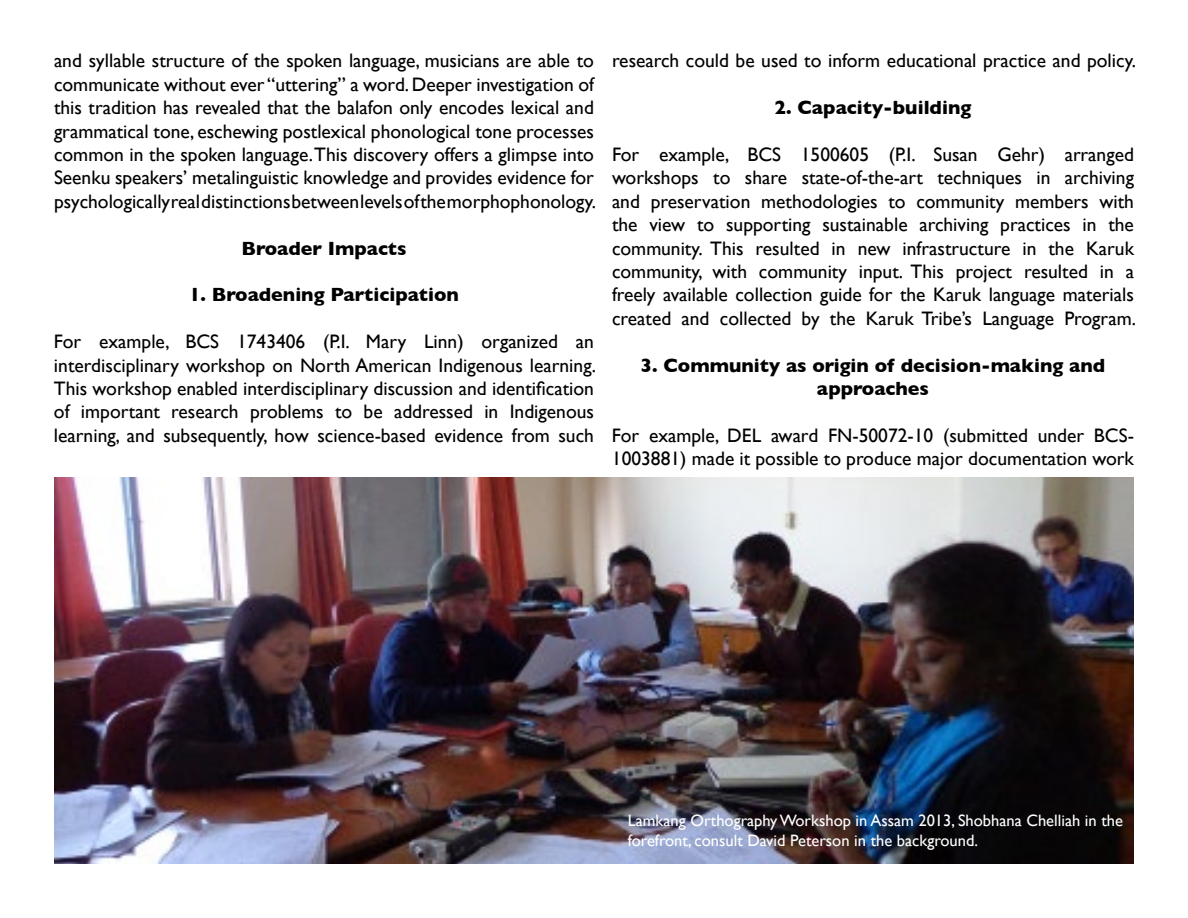
<style>
.page{position:relative;width:1188px;height:918px;background:#fff}
.page>*{position:absolute;margin:0;border:0;box-sizing:border-box;transform-origin:0 0}
.t1{font:19.5px/23.4px "Gill Sans";color:#000;text-align:justify}
.t2{font:700 19.5px/23.4px "Gill Sans";color:#000;text-align:center}
.t3{font:16.5px/19.8px "Gill Sans";color:#fff}
</style>
<div class="page">
<img style="left:54px;top:477px;width:1080px;height:387px">
<p class="t1" style="left:54px;top:49px;width:544px">and syllable structure of the spoken language, musicians are able to communicate without ever “uttering” a word. Deeper investigation of this tradition has revealed that the balafon only encodes lexical and grammatical tone, eschewing postlexical phonological tone processes common in the spoken language. This discovery offers a glimpse into Seenku speakers’ metalinguistic knowledge and provides evidence for psychologically real distinctions between levels of the morphophonology.</p>
<p class="t2" style="left:241px;top:236px;width:167px">Broader Impacts</p>
<p class="t2" style="left:189px;top:283px;width:271px">1. Broadening Participation</p>
<p class="t1" style="left:54px;top:330px;width:543px">For example, BCS 1743406 (P.I. Mary Linn) organized an interdisciplinary workshop on North American Indigenous learning.<br>This workshop enabled interdisciplinary discussion and identification of important research problems to be addressed in Indigenous learning, and subsequently, how science-based evidence from such</p>
<p class="t1" style="left:612px;top:49px;width:525px">research could be used to inform educational practice and policy.</p>
<p class="t2" style="left:775px;top:96px;width:198px">2. Capacity-building</p>
<p class="t1" style="left:612px;top:143px;width:525px">For example, BCS 1500605 (P.I. Susan Gehr) arranged workshops to share state-of-the-art techniques in archiving and preservation methodologies to community members with the view to supporting sustainable archiving practices in the community. This resulted in new infrastructure in the Karuk community, with community input. This project resulted in a freely available collection guide for the Karuk language materials created and collected by the Karuk Tribe’s Language Program.</p>
<p class="t2" style="left:641px;top:353px;width:466px">3. Community as origin of decision-making and approaches</p>
<p class="t1" style="left:612px;top:423px;width:523px">For example, DEL award FN-50072-10 (submitted under BCS-<br>1003881) made it possible to produce major documentation work</p>
<p class="t3" style="left:628px;top:810px;width:497px">Lamkang Orthography Workshop in Assam 2013, Shobhana Chelliah in the forefront, consult David Peterson in the background.</p>
</div>
